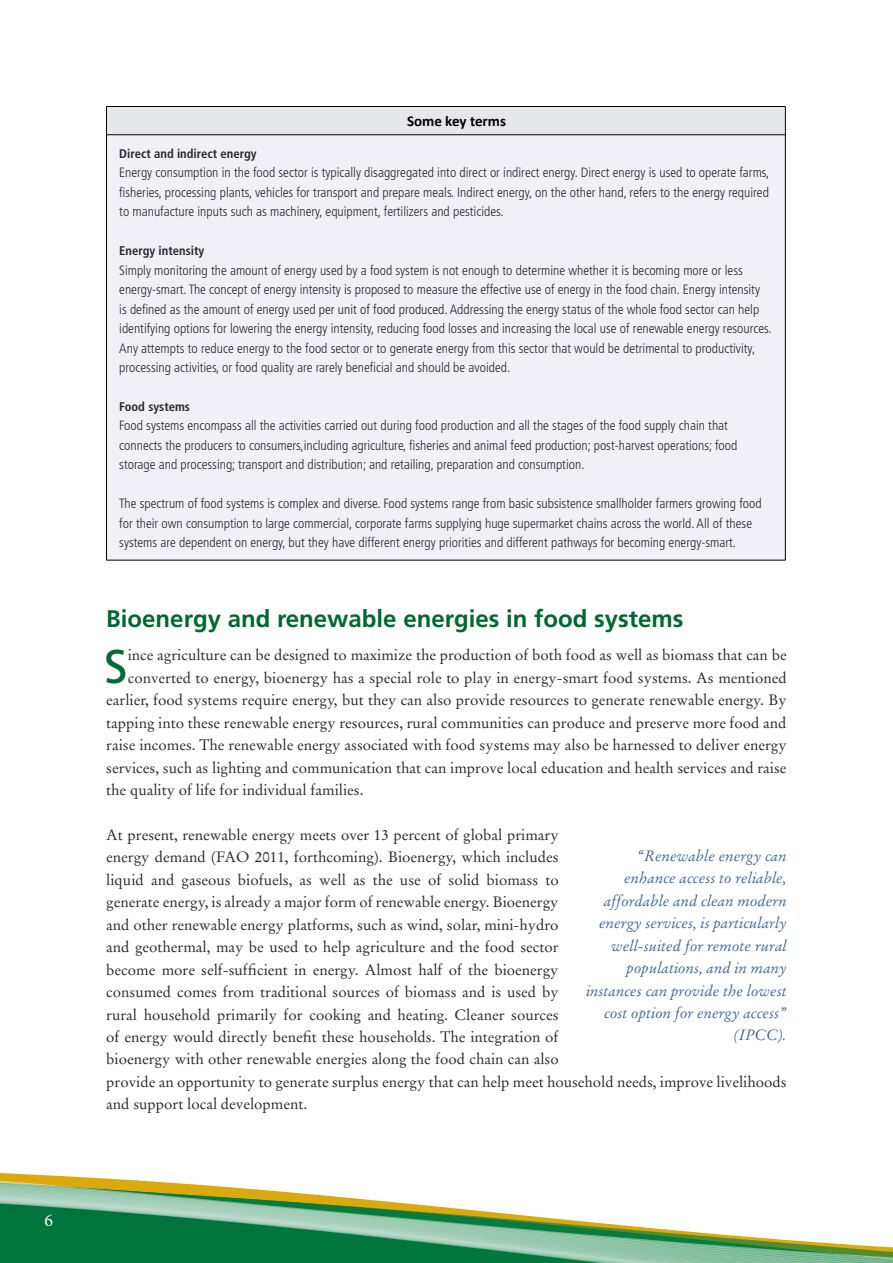
<style>
.page{position:relative;width:893px;height:1263px;background:#fff}
.page>*{position:absolute;margin:0;border:0;box-sizing:border-box;transform-origin:0 0}
.t1{font:47.1px "Frutiger";color:#006c35}
.t2{font:700 24px "Frutiger";color:#006830}
.t3{font:18px "Minion Pro";color:#fff}
.t4{font:15px/22.5px "Stempel Garamond LT Std";color:#292829}
.t5{font:italic 15px/22.5px "Stempel Garamond LT Std";color:#406796;text-align:right}
.t6{font:700 15px "Calibri";color:#000}
.t7{font:300 condensed 13.5px/19.5px "Frutiger";color:#292829}
.t8{font:700 condensed 12.6px "Frutiger";color:#292829}
.s1{color:#1f201f}
</style>
<div class="page">
<svg style="left:0;top:1173px;width:893px;height:90px"></svg>
<div style="left:106px;top:106px;width:679px;height:29px;background:#e6e7e8"></div>
<div style="left:106px;top:135px;width:679px;height:425px;background:#f1f0f7"></div>
<hr style="left:106px;top:106px;width:679px;height:1px;background:#000">
<svg style="left:106px;top:107px;width:1px;height:27px"></svg>
<svg style="left:785px;top:107px;width:1px;height:28px"></svg>
<hr style="left:106px;top:134px;width:679px;height:1px;background:#000">
<hr style="left:106px;top:135px;width:1px;height:425px;background:#000">
<hr style="left:785px;top:135px;width:1px;height:425px;background:#000">
<hr style="left:106px;top:560px;width:679px;height:1px;background:#000">
<h3 class="t3" style="left:45px;top:1208px;width:10px">6</h3>
<p class="t6" style="left:407px;top:112px;width:101px">Some key terms</p>
<p class="t8" style="left:119px;top:146px;width:139px">Direct and indirect energy</p>
<p class="t7" style="left:119px;top:163px;width:652px;text-align:justify">Energy consumption in the food sector is typically disaggregated into direct or indirect energy. Direct energy is used to operate farms, fisheries, processing plants, vehicles for transport and prepare meals. Indirect energy, on the other hand, refers to the energy required to manufacture inputs such as machinery, equipment, fertilizers and pesticides.</p>
<p class="t8" style="left:119px;top:243px;width:87px">Energy intensity</p>
<p class="t7" style="left:119px;top:260px;width:654px">Simply monitoring the amount of energy used by a food system is not enough to determine whether it is becoming more or less energy-smart. The concept of energy intensity is proposed to measure the effective use of energy in the food chain. Energy intensity<br>is defined as the amount of energy used <span class="s1">per unit of food produced. A</span>ddressing the energy status of the whole food sector can help identifying options for lowering the energy intensity, reducing food losses and increasing the local use of renewable energy resources.<br>Any attempts to reduce energy to the food sector or to generate energy from this sector that would be detrimental to productivity, processing activities, or food quality are rarely beneficial and should be avoided.</p>
<p class="t8" style="left:119px;top:399px;width:72px">Food systems</p>
<p class="t7" style="left:119px;top:416px;width:620px">Food systems encompass all the activities carried out during food production and all the stages of the food supply chain that connects the producers to consumers,including agriculture, fisheries and animal feed production; post-harvest operations; food storage and processing; transport and distribution; and retailing, preparation and consumption.</p>
<p class="t7" style="left:119px;top:494px;width:644px">The spectrum of food systems is complex and diverse. Food systems range from basic subsistence smallholder farmers growing food for their own consumption to large commercial, corporate farms supplying huge supermarket chains across the world. All of these systems are dependent on energy, but they have different energy priorities and different pathways for becoming energy-smart.</p>
<h2 class="t2" style="left:106px;top:605px;width:579px">Bioenergy and renewable energies in food systems</h2>
<h1 class="t1" style="left:104px;top:639px;width:25px">S</h1>
<p class="t4" style="left:128px;top:644px;width:660px">ince agriculture can be designed to maximize the production of both food as well as biomass that can be</p>
<p class="t4" style="left:128px;top:666px;width:661px">converted to energy, bioenergy has a special role to play in energy-smart food systems. As mentioned</p>
<p class="t4" style="left:106px;top:689px;width:682px">earlier, food systems require energy, but they can also provide resources to generate renewable energy. By</p>
<p class="t4" style="left:106px;top:711px;width:682px">tapping into these renewable energy resources, rural communities can produce and preserve more food and</p>
<p class="t4" style="left:106px;top:734px;width:682px">raise incomes. The renewable energy associated with food systems may also be harnessed to deliver energy</p>
<p class="t4" style="left:106px;top:756px;width:682px">services, such as lighting and communication that can improve local education and health services and raise</p>
<p class="t4" style="left:106px;top:779px;width:259px">the quality of life for individual families.</p>
<p class="t4" style="left:106px;top:823px;width:682px">At present, renewable energy meets over 13 percent of global primary<br>energy demand (FAO 2011, forthcoming). Bioenergy, which includes<br>liquid and gaseous biofuels, as well as the use of solid biomass to<br>generate energy, is already a major form of renewable energy. Bioenergy<br>and other renewable energy platforms, such as wind, solar, mini-hydro<br>and geothermal, may be used to help agriculture and the food sector<br>become more self-sufficient in energy. Almost half of the bioenergy<br>consumed comes from traditional sources of biomass and is used by<br>rural household primarily for cooking and heating. Cleaner sources<br>of energy would directly benefit these households. The integration of<br>bioenergy with other renewable energies along the food chain can also<br>provide an opportunity to generate surplus energy that can help meet household needs, improve livelihoods and support local development.</p>
<p class="t5" style="left:586px;top:844px;width:202px">“Renewable energy can enhance access to reliable, affordable and clean modern energy services, is particularly well-suited for remote rural populations, and in many instances can provide the lowest cost option for energy access” (IPCC).</p>
</div>
